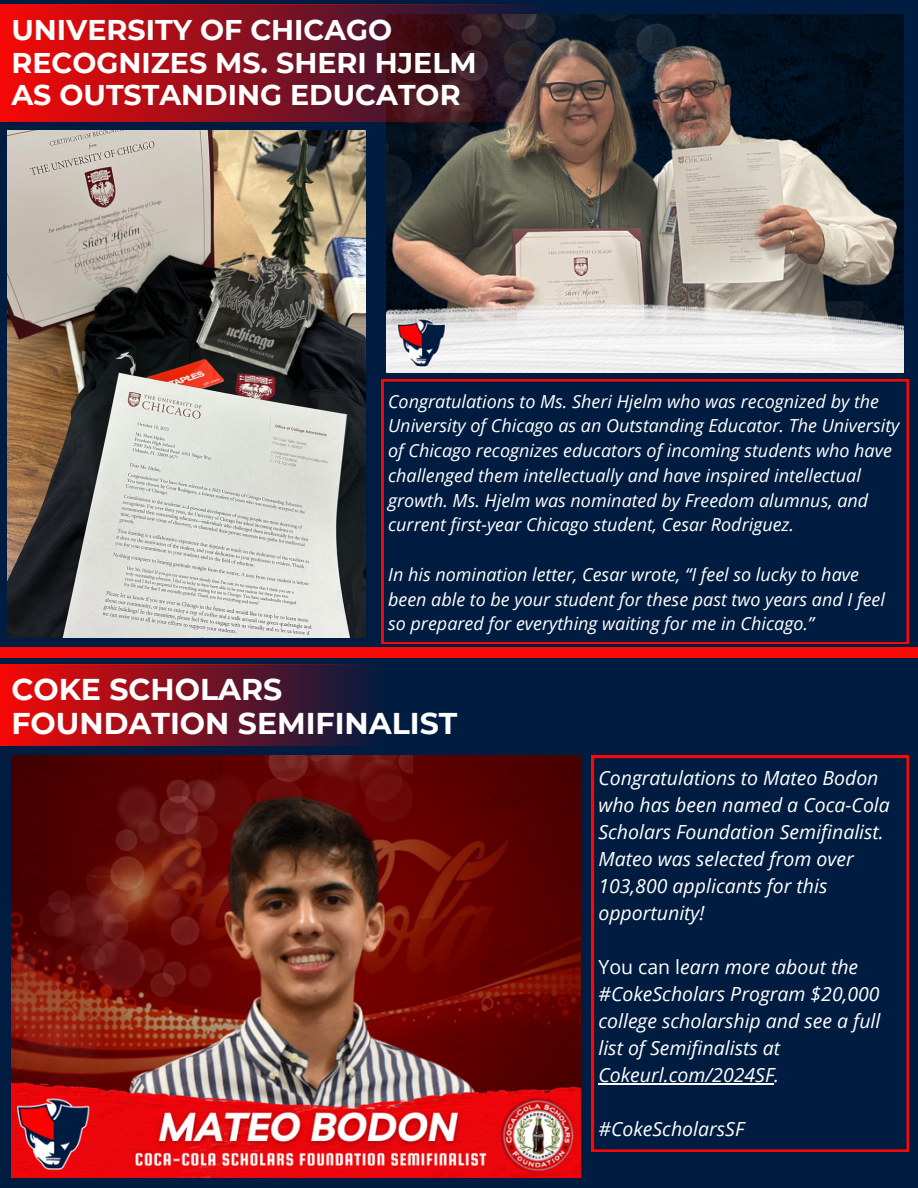
<style>
.page{position:relative;width:918px;height:1188px;background:#fff}
.page>*{position:absolute;margin:0;border:0;box-sizing:border-box;transform-origin:0 0}
.t1{font:700 30px "Montserrat";color:#fff}
.t2{font:700 28.5px "Montserrat";color:#fff}
.t3{font:italic 19.5px/27px "Open Sans";color:#fff}
.t4{font:italic 18px/24.8px "Open Sans";color:#fff}
.s1{font-style:normal}
</style>
<div class="page">
<div style="left:0;top:0;width:918px;height:808px;background:#001c41"></div>
<div style="left:0;top:792px;width:918px;height:396px;background:#001c41"></div>
<div style="left:0;top:647px;width:918px;height:11px;background:#f60906"></div>
<svg style="left:382px;top:379px;width:526px;height:265px"></svg>
<svg style="left:592px;top:756px;width:317px;height:396px"></svg>
<hr style="left:598px;top:1083px;width:176px;height:1px;background:#fff">
<div style="left:0;top:664px;width:438px;height:81px;background:linear-gradient(to right,#f30906,#001d46)"></div>
<img style="left:11px;top:756px;width:570px;height:422px">
<img style="left:7px;top:130px;width:359px;height:508px">
<img style="left:386px;top:15px;width:518px;height:358px">
<svg style="left:0;top:5px;width:629px;height:117px;background:#7c1922"></svg>
<p class="t2" style="left:11px;top:13px;width:382px">UNIVERSITY OF CHICAGO</p>
<p class="t2" style="left:11px;top:45px;width:467px">RECOGNIZES MS. SHERI HJELM</p>
<p class="t2" style="left:11px;top:78px;width:451px">AS OUTSTANDING EDUCATOR</p>
<p class="t4" style="left:388px;top:388px;width:513px">Congratulations to Ms. Sheri Hjelm who was recognized by the University of Chicago as an Outstanding Educator. The University of Chicago recognizes educators of incoming students who have challenged them intellectually and have inspired intellectual growth. Ms. Hjelm was nominated by Freedom alumnus, and current first-year Chicago student, Cesar Rodriguez.</p>
<p class="t4" style="left:388px;top:561px;width:498px">In his nomination letter, Cesar wrote, “I feel so lucky to have been able to be your student for these past two years and I feel so prepared for everything waiting for me in Chicago.”</p>
<p class="t1" style="left:11px;top:671px;width:273px">COKE SCHOLARS</p>
<p class="t1" style="left:11px;top:705px;width:448px">FOUNDATION SEMIFINALIST</p>
<p class="t3" style="left:598px;top:764px;width:293px">Congratulations to Mateo Bodon who has been named a Coca-Cola<br>Scholars Foundation Semifinalist.<br>Mateo was selected from over<br>103,800 applicants for this opportunity!</p>
<p class="t3" style="left:598px;top:953px;width:284px"><span class="s1">You can l</span>earn more about the #CokeScholars Program $20,000 college scholarship and see a full list of Semifinalists at<br>Cokeurl.com/2024SF.</p>
<p class="t3" style="left:598px;top:1115px;width:147px">#CokeScholarsSF</p>
</div>
